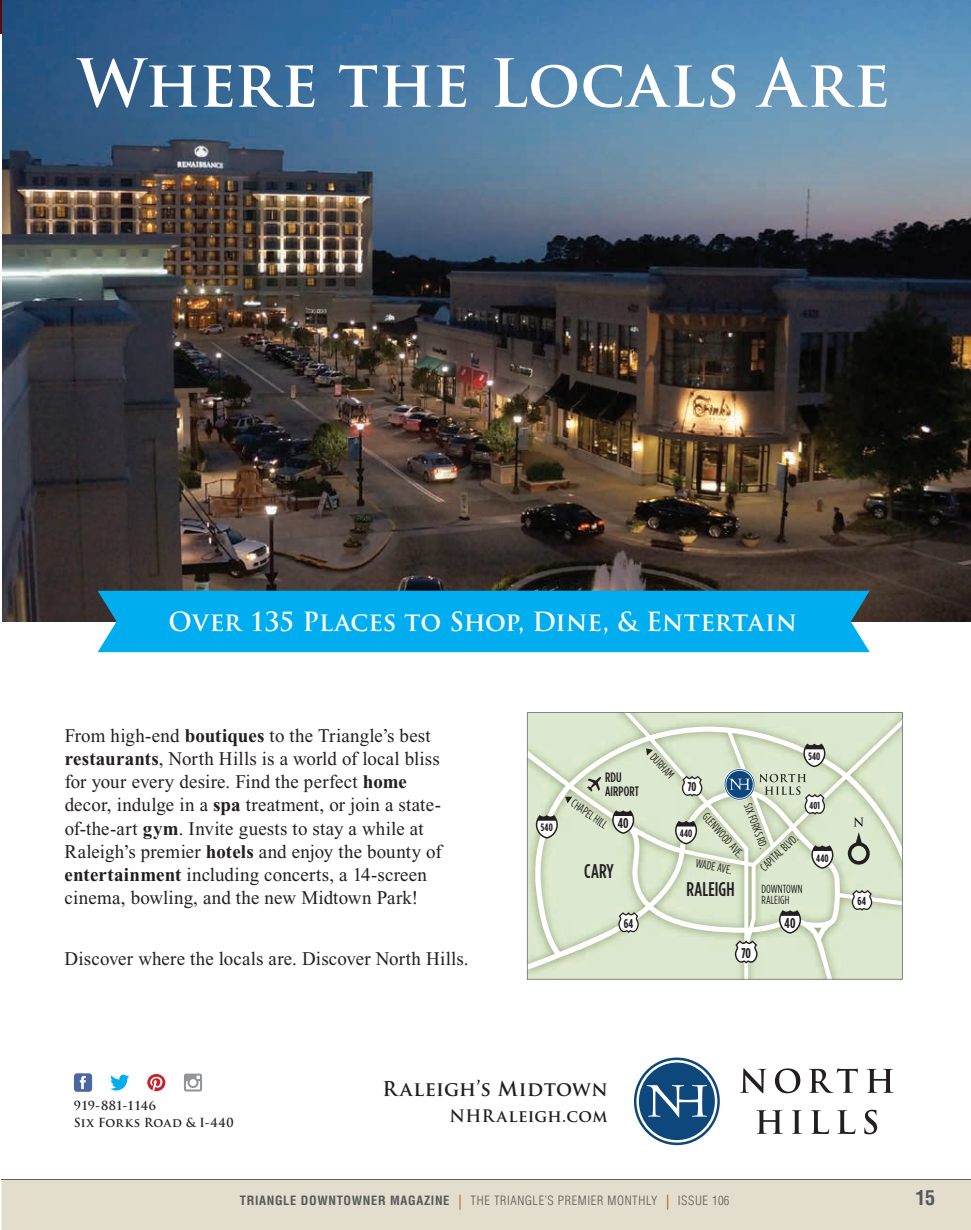
<style>
.page{position:relative;width:971px;height:1230px;background:#fff}
.page>*{position:absolute;margin:0;border:0;box-sizing:border-box;transform-origin:0 0}
.t1{font:700 64.38px "Trajan Pro";letter-spacing:.005em;color:#fff}
.t2{font:700 25.75px "Trajan Pro";color:#fff}
.t3{font:700 condensed 20px "Helvetica";color:#57585a}
.t4{font:700 19.88px "Trajan Pro";letter-spacing:.015em;color:#231f20}
.t5{font:500 condensed 19.88px "Gotham HTF";letter-spacing:.005em;color:#231f20}
.t6{font:19.25px/23.1px "Times New Roman";letter-spacing:.01em;color:#231f20}
.t7{font:700 16.88px "Trajan Pro";letter-spacing:.02em;color:#231f20}
.t8{font:700 condensed 14.12px "Gotham HTF";color:#231f20}
.t9{font:500 condensed 13.62px/13.6px "Gotham HTF";letter-spacing:.01em;color:#231f20}
.t10{font:700 condensed 12.62px "Gotham HTF";color:#231f20}
.t11{font:300 condensed 12.5px "Helvetica";letter-spacing:.05em;color:#57585a}
.t12{font:700 12.25px/16.9px "Trajan Pro";letter-spacing:.02em;color:#231f20}
.t13{font:condensed 11.75px/11.1px "Gotham HTF";letter-spacing:.005em;color:#231f20}
.t14{font:condensed 11.62px "Gotham HTF";color:#231f20}
.t15{font:condensed 11.5px "Gotham HTF";color:#231f20}
.t16{font:700 condensed 11.5px "Gotham HTF";color:#231f20}
.t17{font:700 condensed 10.75px "Gotham HTF";letter-spacing:.015em;color:#231f20}
.t18{font:700 condensed 10.12px "Gotham HTF";color:#231f20}
.s1{font-weight:700}
.s2{font-size:15px;color:#8f5200}
</style>
<div class="page">
<div style="left:2px;top:1179px;width:969px;height:50px;background:#e2ddcc"></div>
<hr style="left:2px;top:1178px;width:969px;height:1px;background:#685d49">
<hr style="left:0;top:0;width:2px;height:33px;background:#60090b">
<img style="left:2px;top:0;width:969px;height:621px">
<svg style="left:634px;top:1057px;width:86px;height:88px"></svg>
<svg style="left:740px;top:1068px;width:26px;height:25px"></svg>
<svg style="left:775px;top:1068px;width:25px;height:25px"></svg>
<svg style="left:809px;top:1068px;width:48px;height:24px"></svg>
<svg style="left:866px;top:1068px;width:27px;height:24px"></svg>
<svg style="left:756px;top:1110px;width:26px;height:23px"></svg>
<svg style="left:792px;top:1110px;width:10px;height:23px"></svg>
<svg style="left:811px;top:1110px;width:18px;height:23px"></svg>
<svg style="left:837px;top:1110px;width:18px;height:23px"></svg>
<svg style="left:864px;top:1109px;width:13px;height:25px"></svg>
<svg style="left:74px;top:1073px;width:18px;height:18px"></svg>
<svg style="left:110px;top:1074px;width:19px;height:16px"></svg>
<svg style="left:147px;top:1074px;width:18px;height:17px"></svg>
<svg style="left:184px;top:1073px;width:18px;height:18px"></svg>
<svg style="left:527px;top:712px;width:375px;height:267px;background:#d2dcc7"></svg>
<div style="left:98px;top:590px;width:771px;height:62px;background:#00aeef"></div>
<h1 class="t1" style="left:77px;top:43px;width:814px">Where the Locals Are</h1>
<h2 class="t2" style="left:168px;top:605px;width:630px">Over 135 Places to Shop, Dine, &amp; Entertain</h2>
<p class="t6" style="left:65px;top:724px;width:378px">From high-end <span class="s1">boutiques</span> to the Triangle’s best <span class="s1">restaurants</span>, North Hills is a world of local bliss for your every desire. Find the perfect <span class="s1">home </span>decor, indulge in a <span class="s1">spa</span> treatment, or join a state&shy;of-the-art <span class="s1">gym</span>. Invite guests to stay a while at Raleigh’s premier <span class="s1">hotels</span> and enjoy the bounty of <span class="s1">entertainment</span> including concerts, a 14-screen cinema, bowling, and the new Midtown Park!</p>
<p class="t6" style="left:65px;top:947px;width:405px">Discover where the locals are. Discover North Hills.</p>
<p class="t17" style="left:541px;top:821px;width:14px">540</p>
<p class="t14" style="left:657px;top:750px;width:31px;rotate:48deg">DURHAM</p>
<p class="t9" style="left:605px;top:770px;width:36px">RDU<br>AIRPORT</p>
<p class="t10" style="left:687px;top:779px;width:10px">70</p>
<p class="t14" style="left:576px;top:797px;width:42px;rotate:35deg">CHAPEL HILL</p>
<p class="t5" style="left:584px;top:859px;width:31px">CARY</p>
<p class="t8" style="left:618px;top:815px;width:12px">40</p>
<p class="t14" style="left:709px;top:810px;width:57px;rotate:48deg">GLENWOOD AVE.</p>
<p class="t15" style="left:753px;top:801px;width:49px;rotate:69deg">SIX FORKS RD.</p>
<p class="t13" style="left:697px;top:857px;width:38px;rotate:11deg">WADE AVE.</p>
<p class="t17" style="left:680px;top:827px;width:14px">440</p>
<p class="t14" style="left:757px;top:864px;width:49px;rotate:-44deg">CAPITAL BLVD.</p>
<p class="t17" style="left:808px;top:750px;width:14px">540</p>
<p class="t18" style="left:809px;top:799px;width:12px">401</p>
<p class="t17" style="left:816px;top:851px;width:14px">440</p>
<p class="t10" style="left:624px;top:916px;width:11px">64</p>
<p class="t5" style="left:686px;top:877px;width:50px">RALEIGH</p>
<p class="t8" style="left:741px;top:944px;width:11px">70</p>
<p class="t13" style="left:761px;top:882px;width:43px">DOWNTOWN<br>RALEIGH</p>
<p class="t8" style="left:784px;top:914px;width:12px">40</p>
<p class="t16" style="left:857px;top:894px;width:10px">64</p>
<p class="t12" style="left:74px;top:1097px;width:161px">919-881-1146<br>Six Forks Road &amp; I-440</p>
<p class="t4" style="left:382px;top:1076px;width:227px">R aleigh’s Midtown</p>
<p class="t7" style="left:449px;top:1105px;width:160px">NHR aleigh.com</p>
<p class="t11" style="left:240px;top:1192px;width:491px"><span class="s1">TRIANGLE DOWNTOWNER MAGAZINE</span> <span class="s2">|</span> THE TRIANGLE’S PREMIER MONTHLY <span class="s2">|</span> ISSUE 106</p>
<p class="t3" style="left:915px;top:1184px;width:21px">15</p>
</div>
